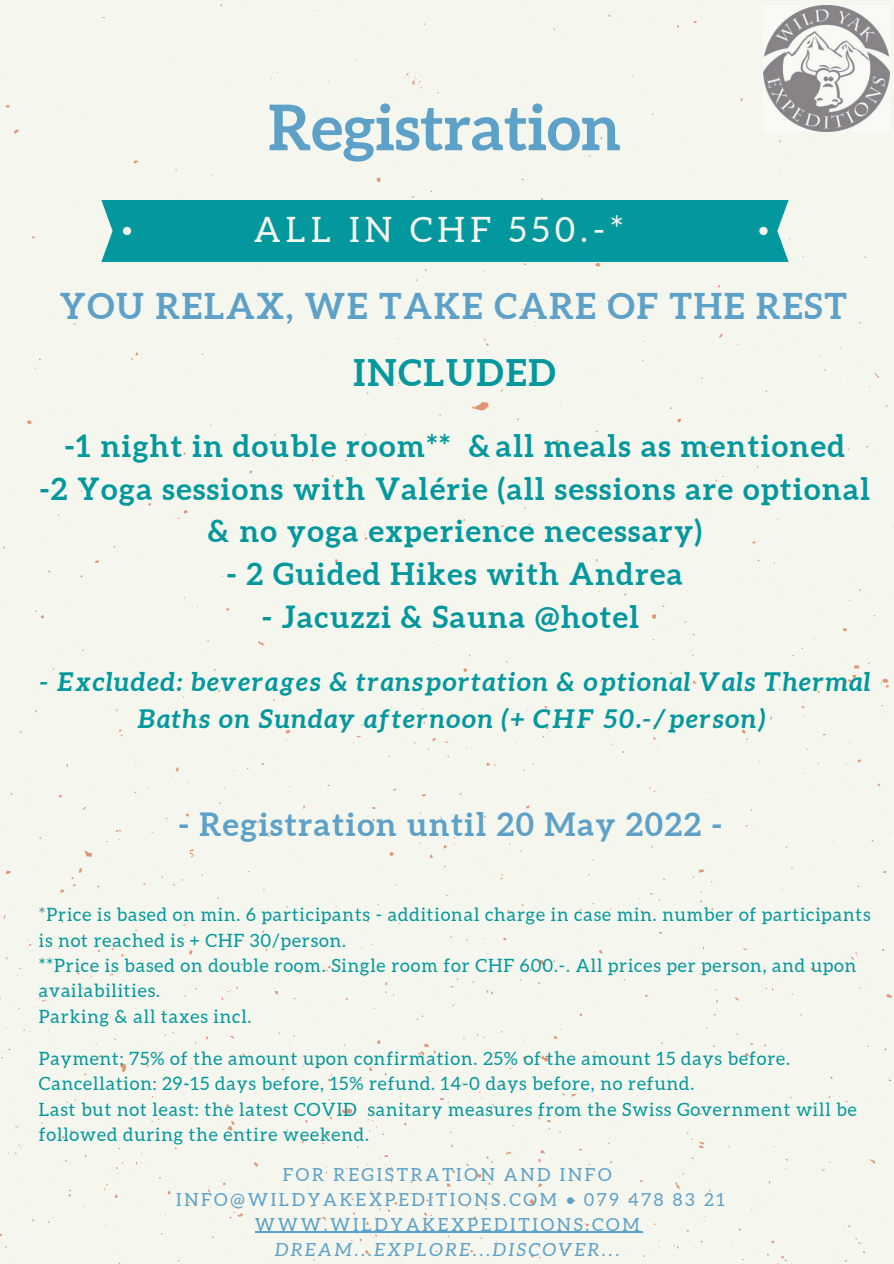
<style>
.page{position:relative;width:894px;height:1264px;background:#fff}
.page>*{position:absolute;margin:0;border:0;box-sizing:border-box;transform-origin:0 0}
.t1{font:700 63px "Aleo";color:#5ea1c8}
.t2{font:700 36.6px "Aleo";letter-spacing:.05em;color:#03989e}
.t3{font:700 35.55px "Aleo";letter-spacing:.05em;color:#5ea1c8}
.t4{font:34.95px "Aleo";letter-spacing:.15em;color:#f5f6ed}
.t5{font:700 32.1px "Aleo";letter-spacing:.05em;color:#5ea1c8}
.t6{font:700 30.6px/42.8px "Aleo";letter-spacing:.05em;color:#03989e;text-align:center}
.t7{font:italic 700 25.95px/36.6px "Aleo";letter-spacing:.05em;color:#03989e;text-align:center}
.t8{font:18.3px/25.5px "Aleo";letter-spacing:.05em;color:#03989e}
.t9{font:18px "Aleo";letter-spacing:.15em;color:#5ea1c8}
.t10{font:italic 18px "Aleo";letter-spacing:.15em;color:#5ea1c8}
.s1{color:#5d929e}
</style>
<div class="page">
<div style="left:0;top:0;width:893px;height:1263px;background:#f5f6ed"></div>
<div style="left:101px;top:200px;width:687px;height:62px;background:#03989e"></div>
<div style="left:759px;top:227px;width:8px;height:8px;background:#f5f6ed;border-radius:50%"></div>
<div style="left:123px;top:227px;width:8px;height:8px;background:#f5f6ed;border-radius:50%"></div>
<hr style="left:255px;top:1231px;width:387px;height:1px;background:#5ea1c8">
<img style="left:762px;top:6px;width:127px;height:126px">
<p class="t1" style="left:268px;top:91px;width:354px">Registration</p>
<p class="t4" style="left:254px;top:210px;width:371px">ALL IN CHF 550.-*</p>
<p class="t3" style="left:60px;top:285px;width:788px">YOU RELAX, WE TAKE CARE OF THE REST</p>
<p class="t2" style="left:353px;top:352px;width:203px">INCLUDED</p>
<p class="t6" style="left:65px;top:424px;width:781px">-1 night in double room** &amp; all meals as mentioned</p>
<p class="t6" style="left:40px;top:467px;width:831px">-2 Yoga sessions with Valérie (all sessions are optional &amp; no yoga experience necessary)</p>
<p class="t6" style="left:227px;top:552px;width:457px">- 2 Guided Hikes with Andrea</p>
<p class="t6" style="left:262px;top:595px;width:378px">- Jacuzzi &amp; Sauna @hotel</p>
<p class="t7" style="left:39px;top:663px;width:832px">- Excluded: beverages &amp; transportation &amp; optional Vals Thermal<br>Baths on Sunday afternoon (+ CHF 50.-/person)</p>
<p class="t5" style="left:179px;top:805px;width:544px">- Registration until 20 May 2022 -</p>
<p class="t8" style="left:39px;top:901px;width:832px"><span class="s1">*</span>Price is based on min. 6 participants - additional charge in case min. number of participants is not reached is + CHF 30/person.</p>
<p class="t8" style="left:39px;top:952px;width:818px">**Price is based on double room. Single room for CHF 600.-. All prices per person, and upon availabilities.</p>
<p class="t8" style="left:39px;top:1003px;width:214px">Parking &amp; all taxes incl.</p>
<p class="t8" style="left:39px;top:1045px;width:752px">Payment: 75% of the amount upon confirmation. 25% of the amount 15 days before.</p>
<p class="t8" style="left:39px;top:1070px;width:656px">Cancellation: 29-15 days before, 15% refund. 14-0 days before, no refund.</p>
<p class="t8" style="left:39px;top:1096px;width:819px">Last but not least: the latest COVID sanitary measures from the Swiss Government will be followed during the entire weekend.</p>
<p class="t9" style="left:282px;top:1164px;width:330px">FOR REGISTRATION AND INFO</p>
<p class="t9" style="left:176px;top:1189px;width:550px">INFO@WILDYAKEXPEDITIONS.COM • 079 478 83 21</p>
<p class="t9" style="left:255px;top:1214px;width:386px">WWW.WILDYAKEXPEDITIONS.COM</p>
<p class="t10" style="left:275px;top:1238px;width:346px">DREAM...EXPLORE...DISCOVER...</p>
</div>
